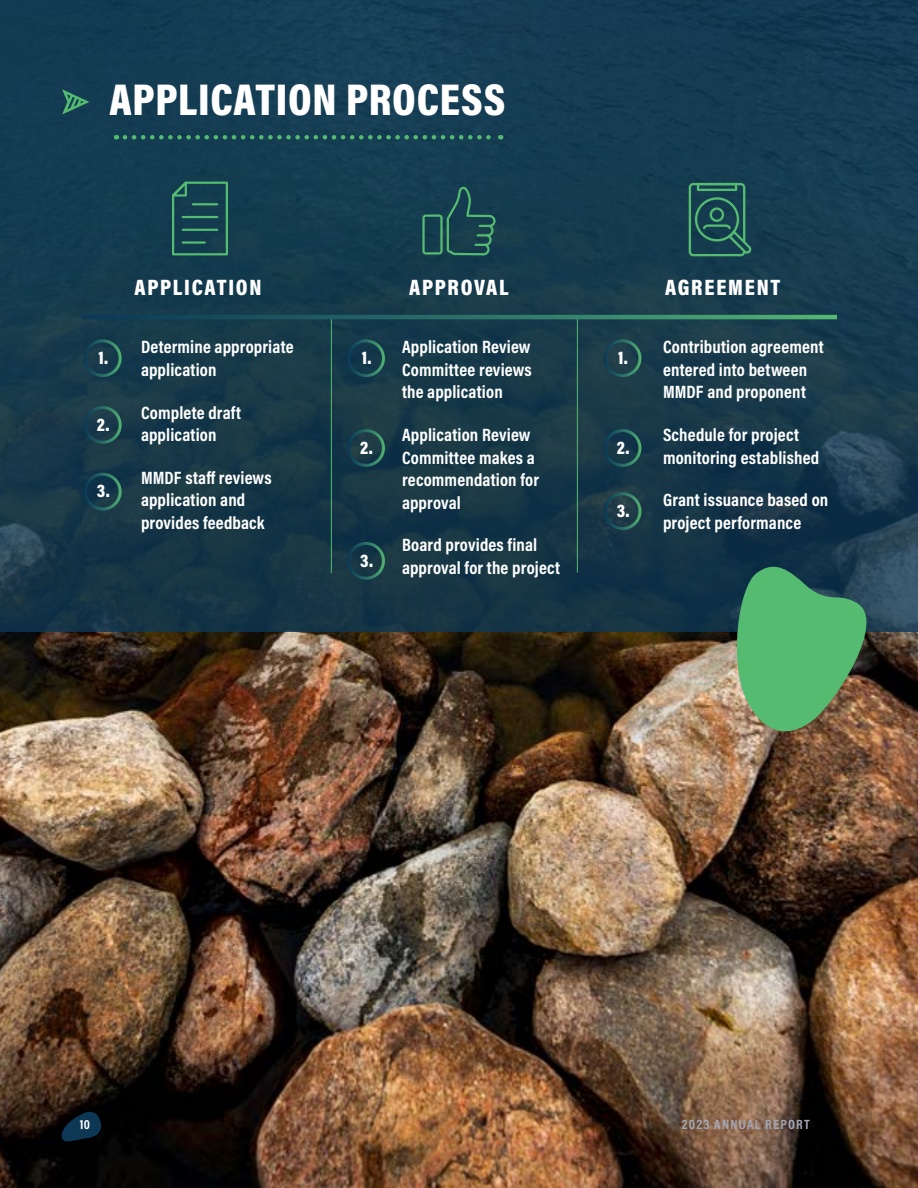
<style>
.page{position:relative;width:918px;height:1188px;background:#fff}
.page>*{position:absolute;margin:0;border:0;box-sizing:border-box;transform-origin:0 0}
.t1{font:900 45px "Acumin Pro Cond";letter-spacing:.015em;color:#fff}
.t2{font:900 22.5px "Acumin Pro Cond";letter-spacing:.075em;color:#fff}
.t3{font:900 18.6px "Acumin Pro Cond";color:#fff}
.t4{font:700 18px/22.5px "Acumin Pro Cond";letter-spacing:.01em;color:#fff}
.t5{font:700 13.5px "Acumin Pro Cond";letter-spacing:.095em;color:#a3a7b6}
.t6{font:700 13.5px "Acumin Pro Cond";color:#fff}
</style>
<div class="page">
<img style="left:0;top:632px;width:918px;height:556px">
<svg style="left:61px;top:1111px;width:41px;height:31px"></svg>
<div style="left:0;top:0;width:918px;height:632px;background:linear-gradient(to bottom,#143e55,#183644)"></div>
<svg style="left:689px;top:183px;width:63px;height:73px;background:#255d57"></svg>
<svg style="left:172px;top:182px;width:56px;height:73px;background:#1d4f53"></svg>
<hr style="left:192px;top:203px;width:26px;height:2px;background:#54bb70">
<hr style="left:182px;top:216px;width:36px;height:2px;background:#54bb70">
<hr style="left:182px;top:229px;width:36px;height:2px;background:#54bb70">
<hr style="left:182px;top:241px;width:24px;height:3px;background:#54bb70">
<svg style="left:422px;top:187px;width:74px;height:68px;background:#1f4f53"></svg>
<hr style="left:331px;top:317px;width:1px;height:256px;background:#54bb70">
<hr style="left:577px;top:316px;width:1px;height:257px;background:#54bb70">
<svg style="left:81px;top:315px;width:756px;height:4px;background:#2c7266"></svg>
<div style="left:84px;top:339px;width:38px;height:38px;border:3px solid #fff;border-radius:50%"></div>
<div style="left:347px;top:339px;width:38px;height:38px;border:3px solid #fff;border-radius:50%"></div>
<div style="left:604px;top:339px;width:37px;height:38px;border:3px solid #fff;border-radius:50%"></div>
<div style="left:84px;top:406px;width:38px;height:38px;border:3px solid #fff;border-radius:50%"></div>
<div style="left:347px;top:429px;width:38px;height:38px;border:3px solid #fff;border-radius:50%"></div>
<div style="left:604px;top:429px;width:37px;height:38px;border:3px solid #fff;border-radius:50%"></div>
<div style="left:84px;top:473px;width:38px;height:38px;border:3px solid #fff;border-radius:50%"></div>
<div style="left:347px;top:542px;width:38px;height:38px;border:3px solid #fff;border-radius:50%"></div>
<div style="left:604px;top:492px;width:37px;height:38px;border:3px solid #fff;border-radius:50%"></div>
<svg style="left:728px;top:559px;width:157px;height:181px;background:#54895f"></svg>
<svg style="left:62px;top:89px;width:27px;height:26px"></svg>
<svg style="left:125px;top:135px;width:376px;height:5px;background:#2a675c"></svg>
<h1 class="t1" style="left:109px;top:70px;width:398px">APPLICATION PROCESS</h1>
<p class="t2" style="left:135px;top:273px;width:128px">APPLICATION</p>
<p class="t2" style="left:409px;top:273px;width:101px">APPROVAL</p>
<p class="t2" style="left:665px;top:273px;width:117px">AGREEMENT</p>
<p class="t4" style="left:141px;top:335px;width:154px">Determine appropriate application</p>
<p class="t4" style="left:141px;top:401px;width:102px">Complete draft application</p>
<p class="t4" style="left:141px;top:466px;width:132px">MMDF staff reviews application and provides feedback</p>
<p class="t4" style="left:402px;top:335px;width:131px;text-align:justify">Application Review Committee reviews the application</p>
<p class="t4" style="left:402px;top:423px;width:139px">Application Review<br>Committee makes a recommendation for approval</p>
<p class="t4" style="left:402px;top:533px;width:160px">Board provides final approval for the project</p>
<p class="t3" style="left:98px;top:346px;width:11px">1.</p>
<p class="t3" style="left:362px;top:346px;width:11px">1.</p>
<p class="t3" style="left:618px;top:346px;width:11px">1.</p>
<p class="t3" style="left:97px;top:412px;width:14px">2.</p>
<p class="t3" style="left:360px;top:435px;width:14px">2.</p>
<p class="t3" style="left:617px;top:435px;width:14px">2.</p>
<p class="t3" style="left:97px;top:479px;width:14px">3.</p>
<p class="t3" style="left:617px;top:498px;width:14px">3.</p>
<p class="t3" style="left:360px;top:548px;width:14px">3.</p>
<p class="t4" style="left:663px;top:335px;width:162px">Contribution agreement entered into between<br>MMDF and proponent</p>
<p class="t4" style="left:663px;top:423px;width:158px">Schedule for project monitoring established</p>
<p class="t4" style="left:663px;top:488px;width:167px">Grant issuance based on project performance</p>
<p class="t6" style="left:80px;top:1115px;width:12px">10</p>
<p class="t5" style="left:682px;top:1115px;width:130px">2023 ANNUAL REPORT</p>
</div>
